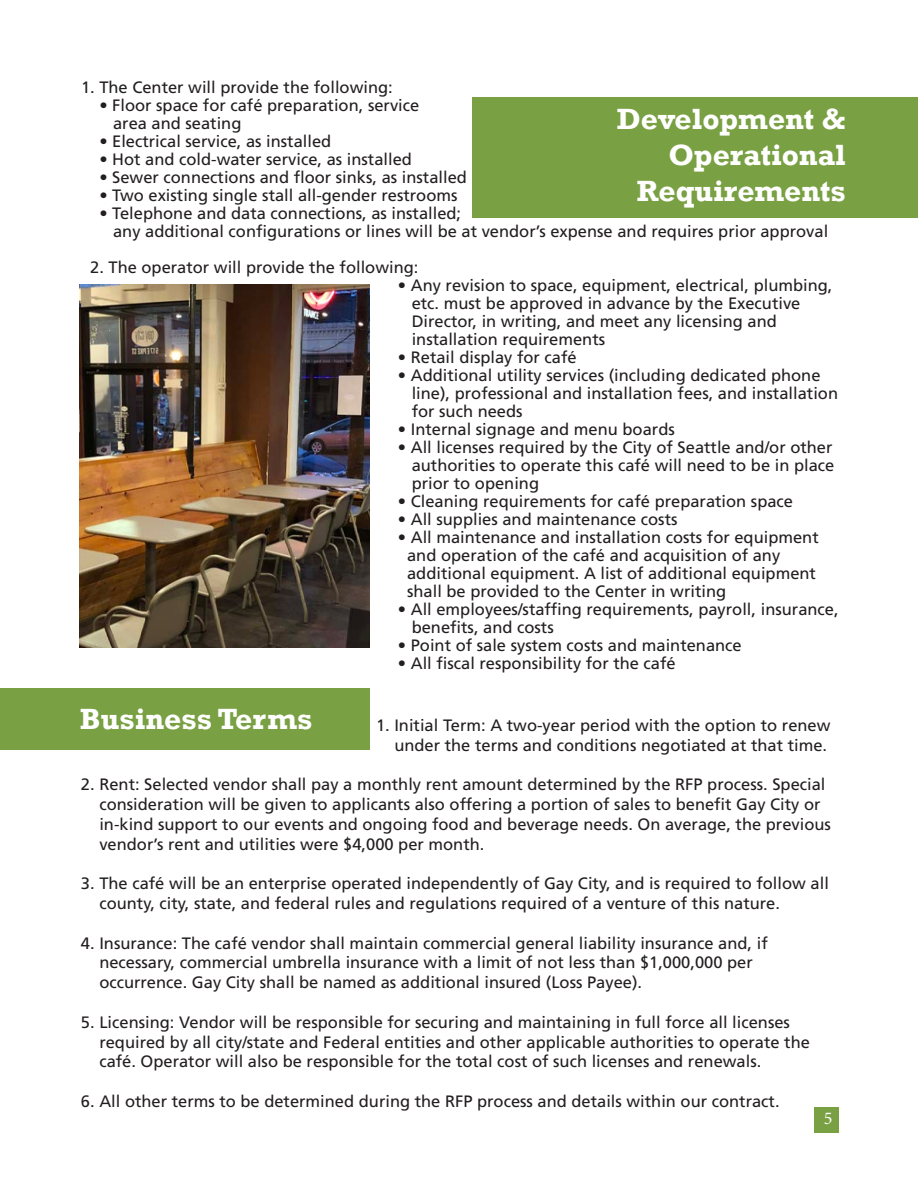
<style>
.page{position:relative;width:918px;height:1188px;background:#fff}
.page>*{position:absolute;margin:0;border:0;box-sizing:border-box;transform-origin:0 0}
.Paragraph_Style_5{font:700 30px/36px "Rockwell";color:#fff;text-align:right}
.Paragraph_Style_6{font:700 30px "Rockwell";color:#fff}
.t1{font:18px "Minion Pro";color:#fff}
.t2{font:16.5px "Frutiger LT Std";color:#231f20}
</style>
<div class="page">
<div style="left:814px;top:1107px;width:24px;height:26px;background:#79a042"></div>
<div style="left:472px;top:97px;width:446px;height:121px;background:#79a042"></div>
<img style="left:80px;top:284px;width:289px;height:364px">
<div style="left:0;top:688px;width:369px;height:62px;background:#79a042"></div>
<p class="t2" style="left:81px;top:78px;width:313px">1. The Center will provide the following:</p>
<p class="t2" style="left:99px;top:96px;width:322px">• Floor space for café preparation, service</p>
<p class="t2" style="left:113px;top:114px;width:130px">area and seating</p>
<p class="t2" style="left:99px;top:132px;width:234px">• Electrical service, as installed</p>
<p class="t2" style="left:99px;top:150px;width:314px">• Hot and cold-water service, as installed</p>
<p class="t2" style="left:99px;top:168px;width:369px">• Sewer connections and floor sinks, as installed</p>
<p class="t2" style="left:99px;top:186px;width:360px">• Two existing single stall all-gender restrooms</p>
<p class="t2" style="left:99px;top:204px;width:363px">• Telephone and data connections, as installed;</p>
<p class="t2" style="left:113px;top:222px;width:717px">any additional configurations or lines will be at vendor’s expense and requires prior approval</p>
<p class="t2" style="left:90px;top:258px;width:330px">2. The operator will provide the following:</p>
<p class="t2" style="left:398px;top:276px;width:436px">• Any revision to space, equipment, electrical, plumbing,</p>
<p class="t2" style="left:412px;top:294px;width:390px">etc. must be approved in advance by the Executive</p>
<p class="t2" style="left:412px;top:312px;width:367px">Director, in writing, and meet any licensing and</p>
<p class="t2" style="left:412px;top:330px;width:195px">installation requirements</p>
<p class="t2" style="left:398px;top:348px;width:180px">• Retail display for café</p>
<p class="t2" style="left:398px;top:366px;width:424px">• Additional utility services (including dedicated phone</p>
<p class="t2" style="left:412px;top:384px;width:428px">line), professional and installation fees, and installation</p>
<p class="t2" style="left:412px;top:402px;width:112px">for such needs</p>
<p class="t2" style="left:398px;top:420px;width:278px">• Internal signage and menu boards</p>
<p class="t2" style="left:398px;top:438px;width:436px">• All licenses required by the City of Seattle and/or other</p>
<p class="t2" style="left:412px;top:456px;width:424px">authorities to operate this café will need to be in place</p>
<p class="t2" style="left:412px;top:474px;width:129px">prior to opening</p>
<p class="t2" style="left:398px;top:492px;width:397px">• Cleaning requirements for café preparation space</p>
<p class="t2" style="left:398px;top:510px;width:281px">• All supplies and maintenance costs</p>
<p class="t2" style="left:398px;top:528px;width:422px">• All maintenance and installation costs for equipment</p>
<p class="t2" style="left:407px;top:546px;width:375px">and operation of the café and acquisition of any</p>
<p class="t2" style="left:407px;top:564px;width:410px">additional equipment. A list of additional equipment</p>
<p class="t2" style="left:407px;top:582px;width:321px">shall be provided to the Center in writing</p>
<p class="t2" style="left:398px;top:600px;width:442px">• All employees/staffing requirements, payroll, insurance,</p>
<p class="t2" style="left:412px;top:618px;width:144px">benefits, and costs</p>
<p class="t2" style="left:398px;top:636px;width:345px">• Point of sale system costs and maintenance</p>
<p class="t2" style="left:398px;top:654px;width:279px">• All fiscal responsibility for the café</p>
<p class="Paragraph_Style_6" style="left:80px;top:700px;width:234px">Business Terms</p>
<p class="Paragraph_Style_5" style="left:617px;top:101px;width:230px">Development &amp;</p>
<p class="Paragraph_Style_5" style="left:637px;top:137px;width:211px">Operational<br>Requirements</p>
<p class="t2" style="left:376px;top:715px;width:456px">1. Initial Term: A two-year period with the option to renew</p>
<p class="t2" style="left:394px;top:735px;width:434px">under the terms and conditions negotiated at that time.</p>
<p class="t2" style="left:81px;top:775px;width:746px">2. Rent: Selected vendor shall pay a monthly rent amount determined by the RFP process. Special</p>
<p class="t2" style="left:99px;top:795px;width:723px">consideration will be given to applicants also offering a portion of sales to benefit Gay City or</p>
<p class="t2" style="left:99px;top:814px;width:733px">in-kind support to our events and ongoing food and beverage needs. On average, the previous</p>
<p class="t2" style="left:99px;top:834px;width:387px">vendor’s rent and utilities were $4,000 per month.</p>
<p class="t2" style="left:81px;top:874px;width:749px">3. The café will be an enterprise operated independently of Gay City, and is required to follow all</p>
<p class="t2" style="left:99px;top:894px;width:682px">county, city, state, and federal rules and regulations required of a venture of this nature.</p>
<p class="t2" style="left:81px;top:933px;width:688px">4. Insurance: The café vendor shall maintain commercial general liability insurance and, if</p>
<p class="t2" style="left:99px;top:953px;width:655px">necessary, commercial umbrella insurance with a limit of not less than $1,000,000 per</p>
<p class="t2" style="left:99px;top:973px;width:544px">occurrence. Gay City shall be named as additional insured (Loss Payee).</p>
<p class="t2" style="left:81px;top:1012px;width:711px">5. Licensing: Vendor will be responsible for securing and maintaining in full force all licenses</p>
<p class="t2" style="left:99px;top:1032px;width:712px">required by all city/state and Federal entities and other applicable authorities to operate the</p>
<p class="t2" style="left:99px;top:1052px;width:664px">café. Operator will also be responsible for the total cost of such licenses and renewals.</p>
<p class="t2" style="left:81px;top:1092px;width:700px">6. All other terms to be determined during the RFP process and details within our contract.</p>
<p class="t1" style="left:824px;top:1106px;width:10px">5</p>
</div>
